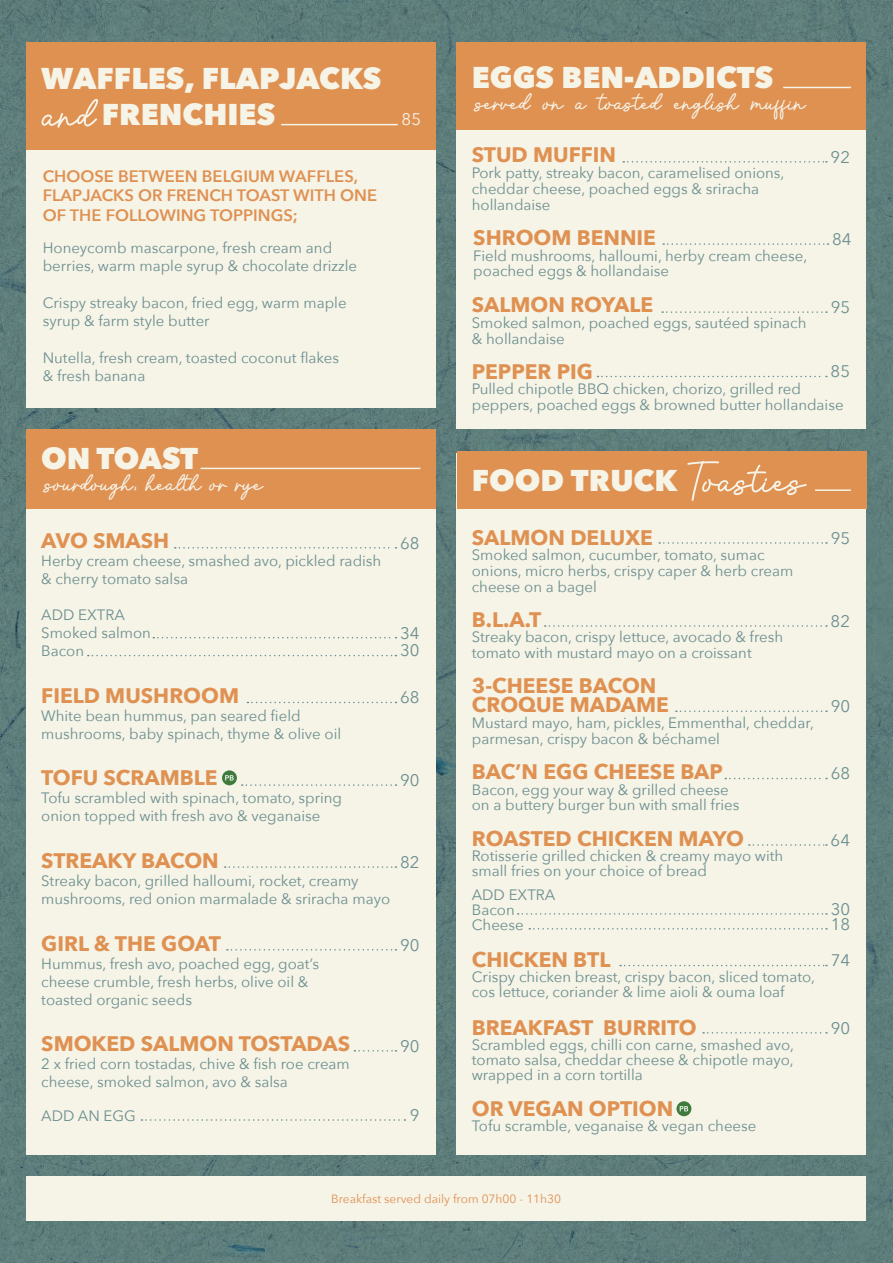
<style>
.page{position:relative;width:893px;height:1263px;background:#fff}
.page>*{position:absolute;margin:0;border:0;box-sizing:border-box;transform-origin:0 0}
.t1{font:34.2px "Daniella";color:#f6f3e7}
.t2{font:800 30px/36px "Avenir Next";color:#f6f3e7}
.t3{font:700 21px "Avenir Next";color:#df9152}
.t4{font:16.8px "Avenir Next";color:#6b8f8f}
.t5{font:16.8px "Avenir Next";color:#f6f3e7}
.t6{font:600 16.5px/19.8px "Avenir Next";color:#df9152}
.t7{font:15px/18px "Avenir Next";color:#6b8f8f}
.t8{font:12px "Avenir Next";color:#df9152}
.s1{font-family:"Daniella";font-weight:400;font-size:57px}
</style>
<div class="page">
<img style="left:0;top:0;width:893px;height:1263px">
<div style="left:26px;top:1175px;width:840px;height:45px;background:#f6f3e7"></div>
<div style="left:457px;top:453px;width:409px;height:701px;background:#f6f3e7"></div>
<div style="left:457px;top:43px;width:409px;height:386px;background:#f6f3e7"></div>
<div style="left:457px;top:452px;width:410px;height:57px;background:#df9152"></div>
<div style="left:456px;top:42px;width:410px;height:88px;background:#df9152"></div>
<hr style="left:815px;top:489px;width:36px;height:2px;background:#f6f3e7">
<hr style="left:783px;top:87px;width:68px;height:1px;background:#f6f3e7">
<svg style="left:659px;top:542px;width:168px;height:2px"></svg>
<svg style="left:662px;top:311px;width:165px;height:2px"></svg>
<svg style="left:725px;top:778px;width:102px;height:1px"></svg>
<svg style="left:620px;top:965px;width:207px;height:1px"></svg>
<svg style="left:703px;top:1032px;width:124px;height:1px"></svg>
<svg style="left:676px;top:710px;width:151px;height:2px"></svg>
<svg style="left:623px;top:161px;width:204px;height:2px"></svg>
<svg style="left:545px;top:625px;width:282px;height:2px"></svg>
<svg style="left:597px;top:376px;width:230px;height:1px"></svg>
<svg style="left:663px;top:243px;width:165px;height:2px"></svg>
<svg style="left:676px;top:1101px;width:15px;height:15px"></svg>
<svg style="left:680px;top:1106px;width:8px;height:5px"></svg>
<div style="left:26px;top:43px;width:410px;height:365px;background:#f6f3e7"></div>
<div style="left:26px;top:43px;width:410px;height:107px;background:#df9152"></div>
<hr style="left:281px;top:124px;width:117px;height:1px;background:#f6f3e7">
<div style="left:26px;top:429px;width:410px;height:725px;background:#f6f3e7"></div>
<div style="left:26px;top:429px;width:410px;height:80px;background:#df9152"></div>
<hr style="left:201px;top:468px;width:219px;height:1px;background:#f6f3e7">
<svg style="left:354px;top:1050px;width:42px;height:1px"></svg>
<svg style="left:227px;top:949px;width:169px;height:1px"></svg>
<svg style="left:225px;top:866px;width:171px;height:2px"></svg>
<svg style="left:247px;top:702px;width:149px;height:1px"></svg>
<svg style="left:175px;top:547px;width:221px;height:1px"></svg>
<svg style="left:153px;top:637px;width:243px;height:1px"></svg>
<svg style="left:88px;top:655px;width:308px;height:1px"></svg>
<svg style="left:242px;top:784px;width:154px;height:2px"></svg>
<div style="left:222px;top:770px;width:15px;height:15px;background:#3e7b3c;border-radius:50%"></div>
<svg style="left:225px;top:775px;width:9px;height:5px"></svg>
<svg style="left:141px;top:1119px;width:264px;height:2px"></svg>
<svg style="left:749px;top:844px;width:78px;height:2px"></svg>
<svg style="left:529px;top:928px;width:298px;height:1px"></svg>
<svg style="left:518px;top:913px;width:309px;height:2px"></svg>
<p class="t2" style="left:41px;top:61px;width:342px">WAFFLES, FLAPJACKS <span class="s1">and</span> FRENCHIES</p>
<p class="t6" style="left:43px;top:166px;width:336px">CHOOSE BETWEEN BELGIUM WAFFLES,<br>FLAPJACKS OR FRENCH TOAST WITH ONE<br>OF THE FOLLOWING TOPPINGS;</p>
<p class="t7" style="left:43px;top:238px;width:316px">Honeycomb mascarpone, fresh cream and berries, warm maple syrup &amp; chocolate drizzle</p>
<p class="t7" style="left:43px;top:293px;width:305px">Crispy streaky bacon, fried egg, warm maple syrup &amp; farm style butter</p>
<p class="t7" style="left:43px;top:348px;width:298px">Nutella, fresh cream, toasted coconut flakes &amp; fresh banana</p>
<p class="t5" style="left:402px;top:105px;width:21px">85</p>
<p class="t2" style="left:41px;top:440px;width:159px">ON TOAST</p>
<p class="t1" style="left:44px;top:466px;width:220px">sourdough, health or rye</p>
<p class="t3" style="left:41px;top:523px;width:130px">AVO SMASH</p>
<p class="t4" style="left:400px;top:529px;width:21px">68</p>
<p class="t7" style="left:41px;top:551px;width:342px">Herby cream cheese, smashed avo, pickled radish &amp; cherry tomato salsa</p>
<p class="t7" style="left:41px;top:605px;width:85px">ADD EXTRA</p>
<p class="t7" style="left:41px;top:623px;width:111px">Smoked salmon</p>
<p class="t7" style="left:41px;top:641px;width:44px">Bacon</p>
<p class="t4" style="left:400px;top:619px;width:21px">34</p>
<p class="t4" style="left:400px;top:636px;width:21px">30</p>
<p class="t3" style="left:41px;top:678px;width:199px">FIELD MUSHROOM</p>
<p class="t4" style="left:400px;top:683px;width:21px">68</p>
<p class="t7" style="left:41px;top:706px;width:301px">White bean hummus, pan seared field mushrooms, baby spinach, thyme &amp; olive oil</p>
<p class="t3" style="left:41px;top:760px;width:178px">TOFU SCRAMBLE</p>
<p class="t4" style="left:400px;top:766px;width:21px">90</p>
<p class="t7" style="left:41px;top:788px;width:302px">Tofu scrambled with spinach, tomato, spring onion topped with fresh avo &amp; veganaise</p>
<p class="t3" style="left:41px;top:842px;width:179px">STREAKY BACON</p>
<p class="t4" style="left:400px;top:848px;width:21px">82</p>
<p class="t7" style="left:41px;top:871px;width:350px">Streaky bacon, grilled halloumi, rocket, creamy mushrooms, red onion marmalade &amp; sriracha mayo</p>
<p class="t3" style="left:41px;top:925px;width:181px">GIRL &amp; THE GOAT</p>
<p class="t4" style="left:400px;top:931px;width:21px">90</p>
<p class="t7" style="left:41px;top:954px;width:279px">Hummus, fresh avo, poached egg, goat’s cheese crumble, fresh herbs, olive oil &amp; toasted organic seeds</p>
<p class="t3" style="left:41px;top:1025px;width:310px">SMOKED SALMON TOSTADAS</p>
<p class="t4" style="left:400px;top:1031px;width:21px">90</p>
<p class="t7" style="left:41px;top:1054px;width:310px">2 x fried corn tostadas, chive &amp; fish roe cream cheese, smoked salmon, avo &amp; salsa</p>
<p class="t7" style="left:41px;top:1106px;width:96px">ADD AN EGG</p>
<p class="t4" style="left:410px;top:1101px;width:11px">9</p>
<p class="t2" style="left:472px;top:59px;width:303px">EGGS BEN-ADDICTS</p>
<p class="t1" style="left:474px;top:85px;width:332px">served on a toasted english muffin</p>
<p class="t3" style="left:472px;top:137px;width:146px">STUD MUFFIN</p>
<p class="t4" style="left:831px;top:143px;width:21px">92</p>
<p class="t7" style="left:472px;top:164px;width:314px;line-height:15.8px">Pork patty, streaky bacon, caramelised onions, cheddar cheese, poached eggs &amp; sriracha hollandaise</p>
<p class="t3" style="left:473px;top:219px;width:184px">SHROOM BENNIE</p>
<p class="t4" style="left:832px;top:225px;width:21px">84</p>
<p class="t7" style="left:473px;top:247px;width:335px;line-height:15.8px">Field mushrooms, halloumi, herby cream cheese, poached eggs &amp; hollandaise</p>
<p class="t3" style="left:472px;top:287px;width:183px">SALMON ROYALE</p>
<p class="t4" style="left:831px;top:293px;width:21px">95</p>
<p class="t7" style="left:472px;top:314px;width:336px;line-height:15.8px">Smoked salmon, poached eggs, sautéed spinach &amp; hollandaise</p>
<p class="t3" style="left:472px;top:353px;width:123px">PEPPER PIG</p>
<p class="t4" style="left:831px;top:357px;width:21px">85</p>
<p class="t7" style="left:472px;top:381px;width:373px;line-height:15.8px">Pulled chipotle BBQ chicken, chorizo, grilled red peppers, poached eggs &amp; browned butter hollandaise</p>
<p class="t2" style="left:472px;top:462px;width:333px">FOOD TRUCK <span class="s1">Toasties</span></p>
<p class="t3" style="left:472px;top:519px;width:183px">SALMON DELUXE</p>
<p class="t4" style="left:831px;top:524px;width:21px">95</p>
<p class="t7" style="left:472px;top:547px;width:323px;line-height:15.8px">Smoked salmon, cucumber, tomato, sumac onions, micro herbs, crispy caper &amp; herb cream cheese on a bagel</p>
<p class="t3" style="left:472px;top:601px;width:71px">B.L.A.T</p>
<p class="t4" style="left:831px;top:607px;width:21px">82</p>
<p class="t7" style="left:472px;top:628px;width:313px;line-height:15.8px">Streaky bacon, crispy lettuce, avocado &amp; fresh tomato with mustard mayo on a croissant</p>
<p class="t3" style="left:472px;top:667px;width:186px">3-CHEESE BACON</p>
<p class="t3" style="left:472px;top:686px;width:199px">CROQUE MADAME</p>
<p class="t7" style="left:472px;top:713px;width:344px">Mustard mayo, ham, pickles, Emmenthal, cheddar,</p>
<p class="t7" style="left:472px;top:729px;width:250px">parmesan, crispy bacon &amp; béchamel</p>
<p class="t4" style="left:831px;top:692px;width:21px">90</p>
<p class="t3" style="left:472px;top:753px;width:253px">BAC’N EGG CHEESE BAP</p>
<p class="t4" style="left:831px;top:759px;width:21px">68</p>
<p class="t7" style="left:472px;top:781px;width:269px;line-height:15.8px">Bacon, egg your way &amp; grilled cheese on a buttery burger bun with small fries</p>
<p class="t3" style="left:472px;top:820px;width:274px">ROASTED CHICKEN MAYO</p>
<p class="t4" style="left:831px;top:826px;width:21px">64</p>
<p class="t7" style="left:472px;top:847px;width:313px;line-height:15px">Rotisserie grilled chicken &amp; creamy mayo with small fries on your choice of bread</p>
<p class="t7" style="left:472px;top:885px;width:85px">ADD EXTRA</p>
<p class="t7" style="left:472px;top:900px;width:44px">Bacon</p>
<p class="t7" style="left:472px;top:915px;width:53px">Cheese</p>
<p class="t4" style="left:831px;top:909px;width:21px">18</p>
<p class="t4" style="left:831px;top:895px;width:21px">30</p>
<p class="t3" style="left:472px;top:942px;width:140px">CHICKEN BTL</p>
<p class="t4" style="left:831px;top:946px;width:21px">74</p>
<p class="t7" style="left:472px;top:969px;width:345px;line-height:15px">Crispy chicken breast, crispy bacon, sliced tomato, cos lettuce, coriander &amp; lime aioli &amp; ouma loaf</p>
<p class="t3" style="left:472px;top:1009px;width:226px">BREAKFAST BURRITO</p>
<p class="t4" style="left:831px;top:1013px;width:21px">90</p>
<p class="t7" style="left:472px;top:1036px;width:324px;line-height:15px;text-align:justify">Scrambled eggs, chilli con carne, smashed avo, tomato salsa, cheddar cheese &amp; chipotle mayo, wrapped in a corn tortilla</p>
<p class="t3" style="left:472px;top:1091px;width:203px">OR VEGAN OPTION</p>
<p class="t7" style="left:472px;top:1116px;width:286px">Tofu scramble, veganaise &amp; vegan cheese</p>
<p class="t8" style="left:331px;top:1188px;width:232px">Breakfast served daily from 07h00 - 11h30</p>
</div>
